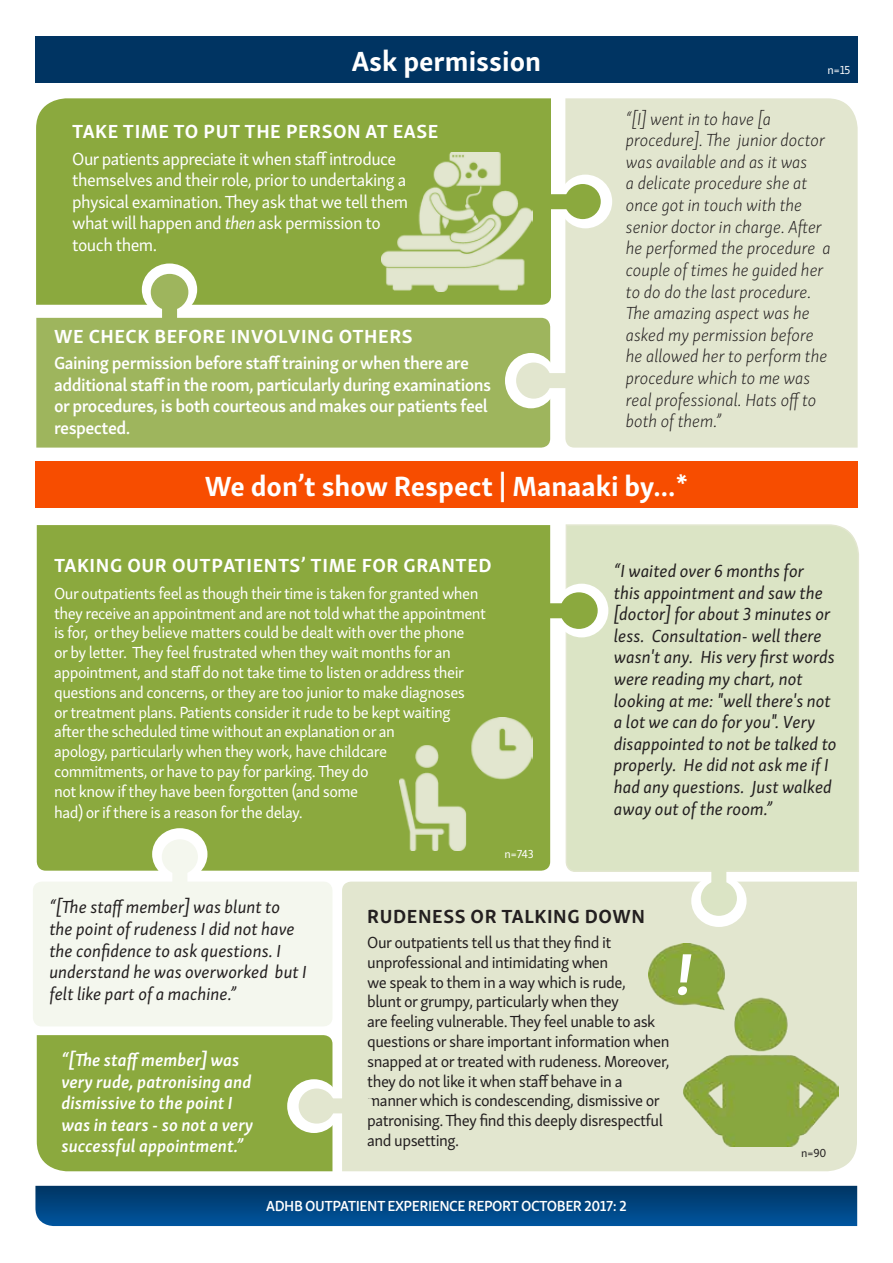
<style>
.page{position:relative;width:893px;height:1263px;background:#fff}
.page>*{position:absolute;margin:0;border:0;box-sizing:border-box;transform-origin:0 0}
.t1{font:italic 700 60px "Skolar Sans Latn";color:#fff}
.t2{font:700 28.5px "Skolar Sans Latn";color:#fff}
.t3{font:700 19.5px "Skolar Sans Latn";letter-spacing:.03em;color:#fff}
.t4{font:700 19.5px "Skolar Sans Latn";letter-spacing:.03em;color:#231f20}
.t5{font:italic 18px/21.6px "Skolar Sans Latn";color:#231f20}
.t6{font:18px/21.6px "Skolar Sans Latn El It";color:#231f20}
.t7{font:18px/21.6px "Skolar Sans Latn";letter-spacing:-.03em;color:#fff}
.t8{font:600 18px/21.6px "Skolar Sans Latn";letter-spacing:-.03em;color:#fff}
.t9{font:italic 600 18px/21.6px "Skolar Sans Latn";color:#fff}
.t10{font:16.5px/19.8px "Skolar Sans Latn";letter-spacing:-.03em;color:#fff}
.t11{font:16.5px/19.8px "Skolar Sans Latn";letter-spacing:-.03em;color:#231f20}
.t12{font:600 15px "Skolar Sans Latn";letter-spacing:-.03em;color:#fff}
.t13{font:12px "Skolar Sans Latn";color:#fff}
.t14{font:12px "Skolar Sans Latn";color:#231f20}
.s1{font-style:italic}
</style>
<div class="page">
<div style="left:35px;top:36px;width:823px;height:47px;background:#003462"></div>
<div style="left:36px;top:98px;width:515px;height:207px;background:#8ba93e"></div>
<div style="left:565px;top:98px;width:293px;height:350px;background:#e2e6cf"></div>
<div style="left:559px;top:175px;width:53px;height:53px;background:#fff;border-radius:50%"></div>
<div style="left:565px;top:184px;width:36px;height:35px;background:#8ba93e;border-radius:50%"></div>
<div style="left:549px;top:194px;width:25px;height:15px;background:#8ba93e"></div>
<div style="left:142px;top:263px;width:55px;height:53px;background:#fff;border-radius:50%"></div>
<div style="left:152px;top:275px;width:36px;height:35px;background:#9eb55d;border-radius:50%"></div>
<div style="left:151px;top:274px;width:37px;height:36px;border:2px solid #9eb55d;border-radius:50%"></div>
<div style="left:162px;top:300px;width:15px;height:46px;background:#9eb55d"></div>
<div style="left:36px;top:318px;width:514px;height:130px;background:#9eb55d"></div>
<div style="left:505px;top:353px;width:52px;height:55px;background:#fff;border-radius:50%"></div>
<div style="left:516px;top:362px;width:35px;height:37px;background:#e2e6cf;border-radius:50%"></div>
<div style="left:542px;top:373px;width:45px;height:15px;background:#e2e6cf"></div>
<div style="left:35px;top:461px;width:823px;height:47px;background:#f74d00"></div>
<div style="left:37px;top:525px;width:513px;height:346px;background:#8ba93e"></div>
<div style="left:565px;top:524px;width:294px;height:349px;background:#dbe4c5"></div>
<div style="left:33px;top:882px;width:299px;height:144px;background:#f4f7ee;border-radius:9px"></div>
<div style="left:342px;top:882px;width:515px;height:289px;background:#e2e6cf"></div>
<div style="left:152px;top:828px;width:55px;height:52px;background:#fff;border-radius:50%"></div>
<div style="left:162px;top:839px;width:36px;height:35px;background:#f4f7ee;border-radius:50%"></div>
<div style="left:172px;top:865px;width:15px;height:45px;background:#f4f7ee"></div>
<div style="left:37px;top:1035px;width:295px;height:136px;background:#8ba93e"></div>
<div style="left:555px;top:584px;width:53px;height:53px;background:#fff;border-radius:50%"></div>
<div style="left:561px;top:593px;width:36px;height:35px;background:#8ba93e;border-radius:50%"></div>
<div style="left:560px;top:592px;width:38px;height:37px;border:2px solid #8ba93e;border-radius:50%"></div>
<div style="left:524px;top:603px;width:47px;height:15px;background:#8ba93e"></div>
<svg style="left:35px;top:1186px;width:822px;height:40px;background:#004580"></svg>
<img style="left:381px;top:152px;width:151px;height:140px">
<img style="left:649px;top:944px;width:189px;height:202px">
<div style="left:691px;top:875px;width:56px;height:52px;background:#fff;border-radius:50%"></div>
<div style="left:701px;top:881px;width:36px;height:35px;background:#dbe4c5;border-radius:50%"></div>
<div style="left:711px;top:845px;width:15px;height:45px;background:#dbe4c5"></div>
<div style="left:287px;top:1079px;width:54px;height:54px;background:#fff;border-radius:50%"></div>
<div style="left:299px;top:1088px;width:36px;height:35px;background:#e2e6cf;border-radius:50%"></div>
<div style="left:325px;top:1098px;width:47px;height:15px;background:#e2e6cf"></div>
<img style="left:400px;top:717px;width:133px;height:133px">
<h2 class="t2" style="left:352px;top:38px;width:191px">Ask permission</h2>
<p class="t13" style="left:827px;top:61px;width:24px">n=15</p>
<p class="t6" style="left:626px;top:107px;width:206px">“[I] went in to have [a procedure]. The junior doctor was available and as it was<br>a delicate procedure she at once got in touch with the senior doctor in charge. After he performed the procedure a couple of times he guided her to do do the last procedure.<br>The amazing aspect was he asked my permission before he allowed her to perform the procedure which to me was real professional. Hats off to both of them.”</p>
<h2 class="t2" style="left:205px;top:463px;width:485px">We don’t show Respect | Manaaki by...*</h2>
<p class="t3" style="left:72px;top:116px;width:368px">TAKE TIME TO PUT THE PERSON AT EASE</p>
<p class="t7" style="left:72px;top:146px;width:338px">Our patients appreciate it when staff introduce themselves and their role, prior to undertaking a physical examination. They ask that we tell them what will happen and <span class="s1">then</span> ask permission to touch them.</p>
<p class="t3" style="left:54px;top:321px;width:360px">WE CHECK BEFORE INVOLVING OTHERS</p>
<p class="t8" style="left:54px;top:350px;width:439px">Gaining permission before staff training or when there are additional staff in the room, particularly during examinations or procedures, is both courteous and makes our patients feel respected.</p>
<p class="t3" style="left:54px;top:550px;width:439px">TAKING OUR OUTPATIENTS’ TIME FOR GRANTED</p>
<p class="t10" style="left:54px;top:582px;width:433px">Our outpatients feel as though their time is taken for granted when they receive an appointment and are not told what the appointment is for, or they believe matters could be dealt with over the phone<br>or by letter. They feel frustrated when they wait months for an appointment, and staff do not take time to listen or address their questions and concerns, or they are too junior to make diagnoses<br>or treatment plans. Patients consider it rude to be kept waiting<br>after the scheduled time without an explanation or an<br>apology, particularly when they work, have childcare<br>commitments, or have to pay for parking. They do<br>not know if they have been forgotten (and some</p>
<p class="t10" style="left:54px;top:801px;width:250px">had) or if there is a reason for the delay.</p>
<p class="t13" style="left:504px;top:845px;width:31px">n=743</p>
<p class="t5" style="left:614px;top:559px;width:224px">“I waited over 6 months for<br>this appointment and saw the [doctor] for about 3 minutes or less. Consultation- well there wasn't any. His very first words were reading my chart, not looking at me: "well there's not a lot we can do for you". Very disappointed to not be talked to properly. He did not ask me if I had any questions. Just walked away out of the room.”</p>
<p class="t5" style="left:49px;top:895px;width:259px">“[The staff member] was blunt to the point of rudeness I did not have the confidence to ask questions. I understand he was overworked but I felt like part of a machine.”</p>
<p class="t9" style="left:61px;top:1047px;width:193px">“[The staff member] was very rude, patronising and dismissive to the point I was in tears - so not a very successful appointment.”</p>
<p class="t4" style="left:367px;top:900px;width:279px">RUDENESS OR TALKING DOWN</p>
<p class="t11" style="left:367px;top:931px;width:304px">Our outpatients tell us that they find it unprofessional and intimidating when<br>we speak to them in a way which is rude,<br>blunt or grumpy, particularly when they<br>are feeling vulnerable. They feel unable to ask questions or share important information when snapped at or treated with rudeness. Moreover, they do not like it when staff behave in a manner which is condescending, dismissive or patronising. They find this deeply disrespectful and upsetting.</p>
<h1 class="t1" style="left:676px;top:926px;width:18px">!</h1>
<p class="t12" style="left:266px;top:1194px;width:362px">ADHB OUTPATIENT EXPERIENCE REPORT OCTOBER 2017: 2</p>
<p class="t14" style="left:801px;top:1144px;width:27px">n=90</p>
</div>
